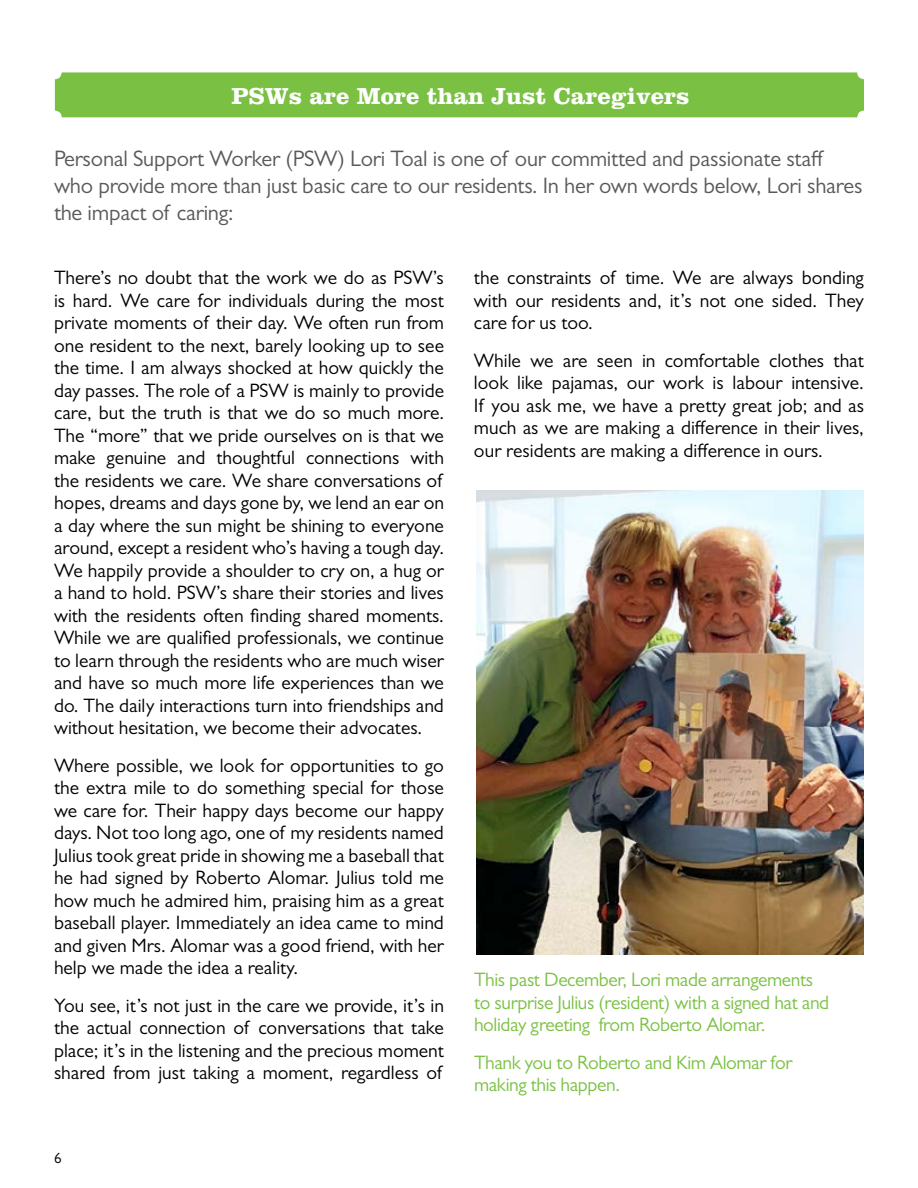
<style>
.page{position:relative;width:918px;height:1188px;background:#fff}
.page>*{position:absolute;margin:0;border:0;box-sizing:border-box;transform-origin:0 0}
.t1{font:700 24px "Clarendon LT Std";color:#fff}
.t2{font:22.5px/27px "Gill Sans MT Pro";letter-spacing:-.01em;color:#58595b}
.t3{font:19.5px/22.5px "Gill Sans MT Pro";color:#000;text-align:justify}
.t4{font:19.5px/22.5px "Gill Sans MT Pro";letter-spacing:-.02em;color:#7ac143}
.t5{font:15px "Gill Sans MT Pro";color:#000}
</style>
<div class="page">
<div style="left:55px;top:72px;width:809px;height:45px;background:#7ac143;border-radius:7px"></div>
<img style="left:477px;top:490px;width:387px;height:465px">
<p class="t1" style="left:231px;top:82px;width:460px">PSWs are More than Just Caregivers</p>
<p class="t2" style="left:54px;top:145px;width:810px">Personal Support Worker (PSW) Lori Toal is one of our committed and passionate staff who provide more than just basic care to our residents. In her own words below, Lori shares the impact of caring:</p>
<p class="t3" style="left:54px;top:266px;width:392px">There’s no doubt that the work we do as PSW’s is hard. We care for individuals during the most private moments of their day. We often run from one resident to the next, barely looking up to see the time. I am always shocked at how quickly the day passes. The role of a PSW is mainly to provide care, but the truth is that we do so much more.<br>The “more” that we pride ourselves on is that we make genuine and thoughtful connections with the residents we care. We share conversations of hopes, dreams and days gone by, we lend an ear on a day where the sun might be shining to everyone around, except a resident who’s having a tough day.<br>We happily provide a shoulder to cry on, a hug or a hand to hold. PSW’s share their stories and lives with the residents often finding shared moments.<br>While we are qualified professionals, we continue to learn through the residents who are much wiser and have so much more life experiences than we do. The daily interactions turn into friendships and without hesitation, we become their advocates.</p>
<p class="t3" style="left:54px;top:754px;width:392px">Where possible, we look for opportunities to go the extra mile to do something special for those we care for. Their happy days become our happy days. Not too long ago, one of my residents named Julius took great pride in showing me a baseball that he had signed by Roberto Alomar. Julius told me how much he admired him, praising him as a great baseball player. Immediately an idea came to mind and given Mrs. Alomar was a good friend, with her help we made the idea a reality.</p>
<p class="t3" style="left:54px;top:994px;width:392px">You see, it’s not just in the care we provide, it’s in the actual connection of conversations that take place; it’s in the listening and the precious moment shared from just taking a moment, regardless of</p>
<p class="t5" style="left:54px;top:1149px;width:9px">6</p>
<p class="t3" style="left:474px;top:266px;width:392px">the constraints of time. We are always bonding with our residents and, it’s not one sided. They care for us too.</p>
<p class="t3" style="left:474px;top:349px;width:392px">While we are seen in comfortable clothes that look like pajamas, our work is labour intensive.<br>If you ask me, we have a pretty great job; and as much as we are making a difference in their lives, our residents are making a difference in ours.</p>
<p class="t4" style="left:474px;top:968px;width:357px">This past December, Lori made arrangements to surprise Julius (resident) with a signed hat and holiday greeting from Roberto Alomar.</p>
<p class="t4" style="left:474px;top:1051px;width:320px">Thank you to Roberto and Kim Alomar for making this happen.</p>
</div>
